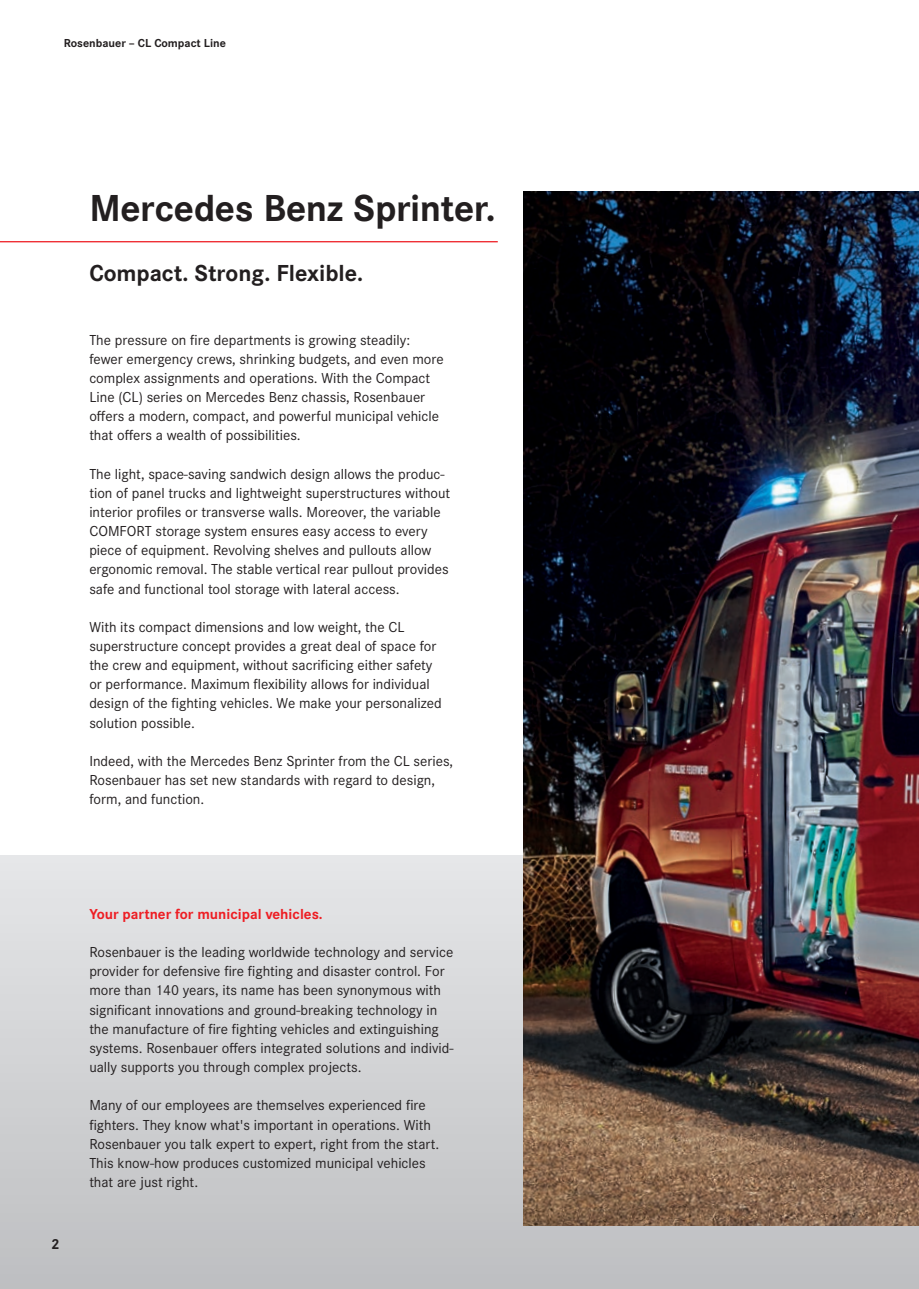
<style>
.page{position:relative;width:919px;height:1289px;background:#fff}
.page>*{position:absolute;margin:0;border:0;box-sizing:border-box;transform-origin:0 0}
.t1{font:700 39px "Corporate S";letter-spacing:-.01em;color:#231f20}
.t2{font:700 24px "Corporate S";color:#231f20}
.t3{font:15px/19.2px "Corporate S";color:#231f20}
.t4{font:700 15px "Corporate S";color:#ee1d23}
.t5{font:700 15px "Corporate S";color:#231f20}
.t6{font:700 12px "Corporate S";color:#231f20}
</style>
<div class="page">
<div style="left:0;top:855px;width:918px;height:433px;background:linear-gradient(to bottom,#e6e7e9,#bdbec0)"></div>
<img style="left:523px;top:191px;width:395px;height:1034px">
<hr style="left:0;top:241px;width:497px;height:1px;background:#ee1d23">
<p class="t6" style="left:64px;top:36px;width:164px">Rosenbauer – CL Compact Line</p>
<h1 class="t1" style="left:89px;top:185px;width:407px">Mercedes Benz Sprinter.</h1>
<h2 class="t2" style="left:89px;top:259px;width:275px">Compact. Strong. Flexible.</h2>
<p class="t3" style="left:89px;top:330px;width:356px">The pressure on fire departments is growing steadily: fewer emergency crews, shrinking budgets, and even more complex assignments and operations. With the Compact Line (CL) series on Mercedes Benz chassis, Rosenbauer offers a modern, compact, and powerful municipal vehicle that offers a wealth of possibilities.</p>
<p class="t3" style="left:89px;top:464px;width:362px">The light, space-saving sandwich design allows the produc&shy;tion of panel trucks and lightweight superstructures without interior profiles or transverse walls. Moreover, the variable COMFORT storage system ensures easy access to every piece of equipment. Revolving shelves and pullouts allow ergonomic removal. The stable vertical rear pullout provides safe and functional tool storage with lateral access.</p>
<p class="t3" style="left:89px;top:617px;width:354px">With its compact dimensions and low weight, the CL superstructure concept provides a great deal of space for the crew and equipment, without sacrificing either safety or performance. Maximum flexibility allows for individual design of the fighting vehicles. We make your personalized solution possible.</p>
<p class="t3" style="left:89px;top:751px;width:365px">Indeed, with the Mercedes Benz Sprinter from the CL series,<br>Rosenbauer has set new standards with regard to design, form, and function.</p>
<p class="t5" style="left:51px;top:1235px;width:10px">2</p>
<p class="t4" style="left:89px;top:905px;width:235px">Your partner for municipal vehicles.</p>
<p class="t3" style="left:89px;top:942px;width:366px">Rosenbauer is the leading worldwide technology and service provider for defensive fire fighting and disaster control. For more than 140 years, its name has been synonymous with significant innovations and ground-breaking technology in the manufacture of fire fighting vehicles and extinguishing systems. Rosenbauer offers integrated solutions and individ&shy;ually supports you through complex projects.</p>
<p class="t3" style="left:89px;top:1095px;width:351px">Many of our employees are themselves experienced fire fighters. They know what's important in operations. With Rosenbauer you talk expert to expert, right from the start.<br>This know-how produces customized municipal vehicles that are just right.</p>
</div>
